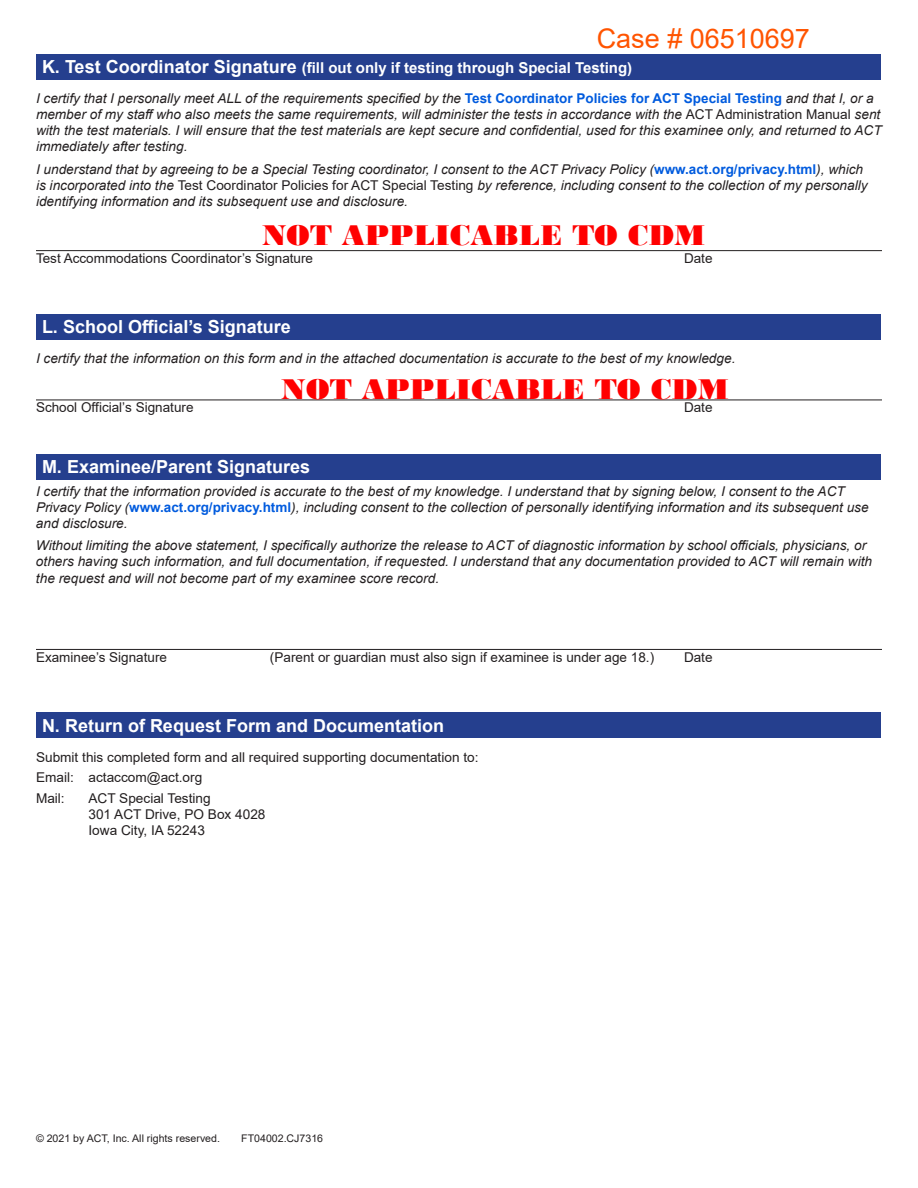
<style>
.page{position:relative;width:918px;height:1188px;background:#fff}
.page>*{position:absolute;margin:0;border:0;box-sizing:border-box;transform-origin:0 0}
.t1{font:30px "Bodoni MT Black";color:#f00}
.t2{font:27px "Arial";color:#ff5400}
.Table_Head{font:700 18px "Arial";color:#fff}
.Table_Head-2{font:700 15px "Arial";color:#fff}
.Body{font:italic 13.5px/16.2px "Arial";color:#231f20}
.Body-2{font:13.5px/16.2px "Arial";color:#231f20}
.Writing_Line{font:13.5px "Arial";color:#231f20}
.Body-3{font:10.5px "Arial";color:#231f20}
.s1{font-size:18px}
.s2{font-weight:700;font-style:normal;color:#005bde}
.s3{font-style:normal}
</style>
<div class="page">
<div style="left:36px;top:54px;width:844px;height:25px;background:#253f8e"></div>
<hr style="left:36px;top:250px;width:846px;height:1px;background:#231f20">
<div style="left:36px;top:314px;width:844px;height:25px;background:#253f8e"></div>
<hr style="left:36px;top:400px;width:846px;height:1px;background:#231f20">
<div style="left:36px;top:454px;width:844px;height:25px;background:#253f8e"></div>
<hr style="left:36px;top:649px;width:846px;height:1px;background:#231f20">
<div style="left:36px;top:713px;width:844px;height:25px;background:#253f8e"></div>
<h2 class="t2" style="left:597px;top:20px;width:215px">Case # 06510697</h2>
<p class="Table_Head-2" style="left:42px;top:57px;width:592px"><span class="s1">K. Test Coordinator Signature</span> (fill out only if testing through Special Testing)</p>
<p class="Body" style="left:36px;top:90px;width:847px">I certify that I personally meet ALL of the requirements specified by the <span class="s2">Test Coordinator Policies for ACT Special Testing</span> and that I, or a member of my staff who also meets the same requirements, will administer the tests in accordance with the <span class="s3">ACT Administration Manual</span> sent with the test materials. I will ensure that the test materials are kept secure and confidential, used for this examinee only, and returned to ACT immediately after testing.</p>
<p class="Body" style="left:36px;top:161px;width:833px">I understand that by agreeing to be a Special Testing coordinator, I consent to the ACT Privacy Policy (<span class="s2">www.act.org/privacy.html</span>), which is incorporated into the <span class="s3">Test Coordinator Policies for ACT Special Testing</span> by reference, including consent to the collection of my personally identifying information and its subsequent use and disclosure.</p>
<h1 class="t1" style="left:262px;top:217px;width:445px">NOT APPLICABLE TO CDM</h1>
<p class="Writing_Line" style="left:36px;top:249px;width:279px">Test Accommodations Coordinator’s Signature</p>
<p class="Writing_Line" style="left:684px;top:249px;width:30px">Date</p>
<p class="Table_Head" style="left:42px;top:314px;width:250px">L. School Official’s Signature</p>
<p class="Body" style="left:36px;top:350px;width:701px">I certify that the information on this form and in the attached documentation is accurate to the best of my knowledge.</p>
<p class="Writing_Line" style="left:684px;top:398px;width:30px">Date</p>
<h1 class="t1" style="left:281px;top:371px;width:449px">NOT APPLICABLE TO CDM</h1>
<p class="Table_Head" style="left:42px;top:454px;width:270px">M. Examinee/Parent Signatures</p>
<p class="Body" style="left:36px;top:483px;width:834px">I certify that the information provided is accurate to the best of my knowledge. I understand that by signing below, I consent to the ACT<br>Privacy Policy (<span class="s2">www.act.org/privacy.html</span>), including consent to the collection of personally identifying information and its subsequent use and disclosure.</p>
<p class="Body" style="left:36px;top:538px;width:838px">Without limiting the above statement, I specifically authorize the release to ACT of diagnostic information by school officials, physicians, or others having such information, and full documentation, if requested. I understand that any documentation provided to ACT will remain with the request and will not become part of my examinee score record.</p>
<p class="Writing_Line" style="left:36px;top:648px;width:133px">Examinee’s Signature</p>
<p class="Writing_Line" style="left:270px;top:648px;width:386px">(Parent or guardian must also sign if examinee is under age 18.)</p>
<p class="Writing_Line" style="left:684px;top:648px;width:30px">Date</p>
<p class="Table_Head" style="left:42px;top:713px;width:404px">N. Return of Request Form and Documentation</p>
<p class="Body-2" style="left:36px;top:749px;width:444px">Submit this completed form and all required supporting documentation to:</p>
<p class="Body-2" style="left:36px;top:769px;width:168px">Email: actaccom@act.org</p>
<p class="Body-2" style="left:36px;top:790px;width:30px">Mail:</p>
<p class="Body-2" style="left:88px;top:790px;width:179px">ACT Special Testing<br>301 ACT Drive, PO Box 4028<br>Iowa City, IA 52243</p>
<p class="Body-3" style="left:36px;top:1131px;width:186px">© 2021 by ACT, Inc. All rights reserved.</p>
<p class="Body-3" style="left:241px;top:1131px;width:83px">FT04002.CJ7316</p>
</div>
